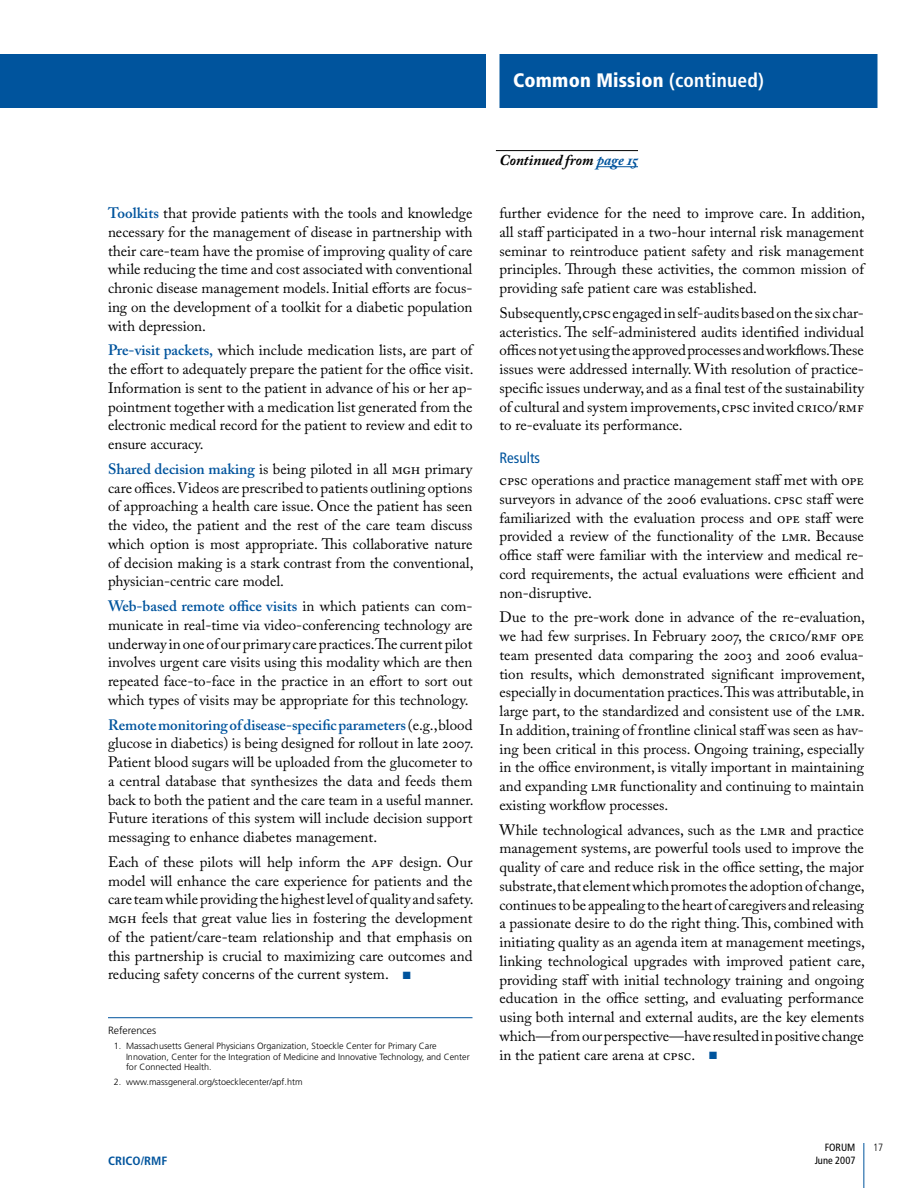
<style>
.page{position:relative;width:918px;height:1188px;background:#fff}
.page>*{position:absolute;margin:0;border:0;box-sizing:border-box;transform-origin:0 0}
.t1{font:900 condensed 19.5px "Frutiger";letter-spacing:.01em;color:#fff}
.t2{font:15px/18.8px "Adobe Caslon Pro";color:#000;text-align:justify}
.t3{font:italic 700 15px "Adobe Caslon Pro";color:#000}
.t4{font:condensed 15px "Frutiger";color:#00549d}
.t5{font:700 condensed 12px "Frutiger";color:#00549d;scale:1.05 1}
.t6{font:condensed 10.5px/13.5px "Frutiger";color:#000;text-align:right}
.t7{font:300 10.5px "Frutiger";color:#000}
.t8{font:300 condensed 10.5px "Frutiger";color:#000}
.t9{font:300 9px/10.5px "Frutiger";color:#000}
.s1{font-weight:700}
.s2{font-weight:600;color:#00549d}
.s3{color:#00549d}
</style>
<div class="page">
<div style="left:0;top:54px;width:486px;height:54px;background:#00549d"></div>
<hr style="left:108px;top:1017px;width:364px;height:1px;background:#00549d">
<hr style="left:496px;top:150px;width:142px;height:1px;background:#000">
<hr style="left:597px;top:166px;width:41px;height:1px;background:#00549d">
<div style="left:500px;top:54px;width:378px;height:54px;background:#00549d"></div>
<hr style="left:864px;top:1143px;width:1px;height:45px;background:#00549d">
<h1 class="t1" style="left:513px;top:68px;width:252px">Common Mission <span class="s1">(continued)</span></h1>
<p class="t2" style="left:108px;top:203px;width:366px"><span class="s2">Toolkits</span> that provide patients with the tools and knowledge necessary for the management of disease in partnership with their care-team have the promise of improving quality of care while reducing the time and cost associated with conventional chronic disease management models. Initial efforts are focus&shy;ing on the development of a toolkit for a diabetic population with depression.</p>
<p class="t2" style="left:108px;top:341px;width:367px"><span class="s2">Pre-visit packets,</span> which include medication lists, are part of the effort to adequately prepare the patient for the office visit.<br>Information is sent to the patient in advance of his or her ap&shy;pointment together with a medication list generated from the electronic medical record for the patient to review and edit to ensure accuracy.</p>
<p class="t2" style="left:108px;top:459px;width:367px"><span class="s2">Shared decision making</span> is being piloted in all MGH primary care offices. Videos are prescribed to patients outlining options of approaching a health care issue. Once the patient has seen the video, the patient and the rest of the care team discuss which option is most appropriate. This collaborative nature of decision making is a stark contrast from the conventional, physician-centric care model.</p>
<p class="t2" style="left:108px;top:596px;width:366px"><span class="s2">Web-based remote office visits</span> in which patients can com&shy;municate in real-time via video-conferencing technology are underway in one of our primary care practices. The current pilot involves urgent care visits using this modality which are then repeated face-to-face in the practice in an effort to sort out which types of visits may be appropriate for this technology.</p>
<p class="t2" style="left:108px;top:715px;width:367px"><span class="s2">Remote monitoring of disease-specific parameters</span> (e.g., blood glucose in diabetics) is being designed for rollout in late 2007.<br>Patient blood sugars will be uploaded from the glucometer to a central database that synthesizes the data and feeds them back to both the patient and the care team in a useful manner.<br>Future iterations of this system will include decision support messaging to enhance diabetes management.</p>
<p class="t2" style="left:108px;top:852px;width:367px">Each of these pilots will help inform the APF design. Our model will enhance the care experience for patients and the care team while providing the highest level of quality and safety.<br>MGH feels that great value lies in fostering the development of the patient/care-team relationship and that emphasis on this partnership is crucial to maximizing care outcomes and reducing safety concerns of the current system. <span class="s3">■</span></p>
<p class="t7" style="left:108px;top:1024px;width:50px">References</p>
<p class="t9" style="left:126px;top:1041px;width:345px;text-indent:-12px">1. Massachusetts General Physicians Organization, Stoeckle Center for Primary Care<br>Innovation, Center for the Integration of Medicine and Innovative Technology, and Center for Connected Health.</p>
<p class="t9" style="left:114px;top:1077px;width:190px">2. www.massgeneral.org/stoecklecenter/apf.htm</p>
<p class="t5" style="left:108px;top:1153px;width:58px">CRICO/RMF</p>
<p class="t3" style="left:500px;top:151px;width:140px">Continued from <span class="s3">page 15</span></p>
<p class="t2" style="left:500px;top:203px;width:367px">further evidence for the need to improve care. In addition, all staff participated in a two-hour internal risk management seminar to reintroduce patient safety and risk management principles. Through these activities, the common mission of providing safe patient care was established.</p>
<p class="t2" style="left:500px;top:303px;width:366px">Subsequently, CPSC engaged in self-audits based on the six char&shy;acteristics. The self-administered audits identified individual offices not yet using the approved processes and workflows. These issues were addressed internally. With resolution of practice&shy;specific issues underway, and as a final test of the sustainability of cultural and system improvements, CPSC invited CRICO/RMF to re-evaluate its performance.</p>
<p class="t4" style="left:500px;top:449px;width:42px">Results</p>
<p class="t2" style="left:500px;top:470px;width:366px">CPSC operations and practice management staff met with OPE surveyors in advance of the 2006 evaluations. CPSC staff were familiarized with the evaluation process and OPE staff were provided a review of the functionality of the LMR. Because office staff were familiar with the interview and medical re&shy;cord requirements, the actual evaluations were efficient and non-disruptive.</p>
<p class="t2" style="left:500px;top:608px;width:367px">Due to the pre-work done in advance of the re-evaluation, we had few surprises. In February 2007, the CRICO/RMF OPE team presented data comparing the 2003 and 2006 evalua&shy;tion results, which demonstrated significant improvement, especially in documentation practices. This was attributable, in large part, to the standardized and consistent use of the LMR.<br>In addition, training of frontline clinical staff was seen as hav&shy;ing been critical in this process. Ongoing training, especially in the office environment, is vitally important in maintaining and expanding LMR functionality and continuing to maintain existing workflow processes.</p>
<p class="t2" style="left:500px;top:820px;width:367px">While technological advances, such as the LMR and practice management systems, are powerful tools used to improve the quality of care and reduce risk in the office setting, the major substrate, that element which promotes the adoption of change, continues to be appealing to the heart of caregivers and releasing a passionate desire to do the right thing. This, combined with initiating quality as an agenda item at management meetings, linking technological upgrades with improved patient care, providing staff with initial technology training and ongoing education in the office setting, and evaluating performance using both internal and external audits, are the key elements which—from our perspective—have resulted in positive change in the patient care arena at CPSC. <span class="s3">■</span></p>
<p class="t6" style="left:815px;top:1141px;width:42px">FORUM<br>June 2007</p>
<p class="t8" style="left:873px;top:1141px;width:12px">17</p>
</div>
